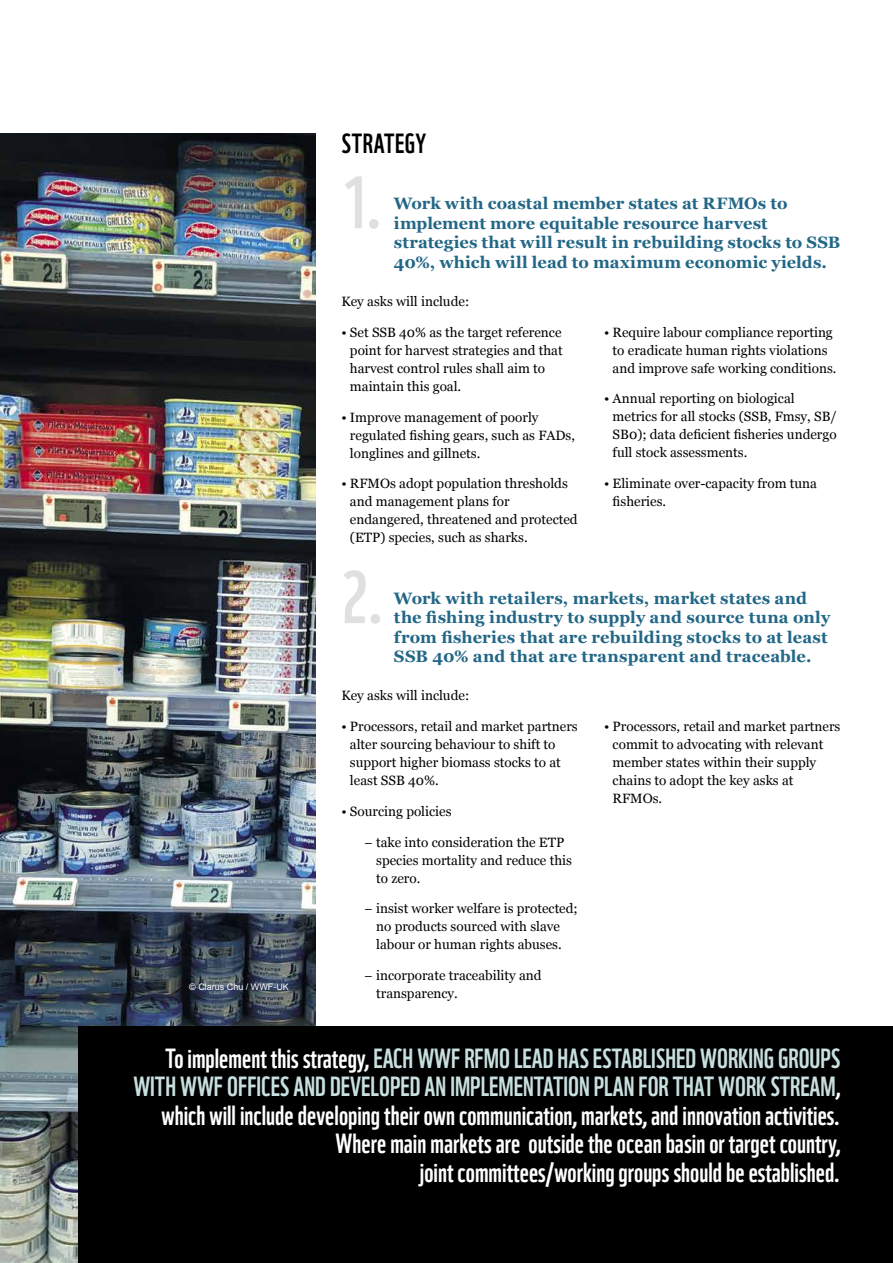
<style>
.page{position:relative;width:893px;height:1263px;background:#fff}
.page>*{position:absolute;margin:0;border:0;box-sizing:border-box;transform-origin:0 0}
.t1{font:72px "WWF";color:#e0e0e0}
.t2{font:27px/28.5px "WWF";color:#fff;text-align:right}
.t3{font:27px "WWF";letter-spacing:.02em;color:#000}
.t4{font:700 16.5px/19.5px "Georgia";letter-spacing:.01em;color:#236787}
.t5{font:13.5px/18px "Georgia";color:#000}
.t6{font:9px "Arial";color:#fff}
.s1{color:#c7dfde}
</style>
<div class="page">
<img style="left:0;top:134px;width:315px;height:1129px">
<div style="left:79px;top:1026px;width:814px;height:237px;background:#000"></div>
<h2 class="t3" style="left:341px;top:122px;width:86px">STRATEGY</h2>
<h1 class="t1" style="left:341px;top:146px;width:43px">1.</h1>
<p class="t4" style="left:394px;top:193px;width:448px">Work with coastal member states at RFMOs to implement more equitable resource harvest strategies that will result in rebuilding stocks to SSB 40%, which will lead to maximum economic yields.</p>
<p class="t5" style="left:341px;top:291px;width:129px">Key asks will include:</p>
<p class="t5" style="left:350px;top:323px;width:214px;text-indent:-9px">• Set SSB 40% as the target reference point for harvest strategies and that harvest control rules shall aim to maintain this goal.</p>
<p class="t5" style="left:350px;top:407px;width:227px;text-indent:-9px">• Improve management of poorly regulated fishing gears, such as FADs, longlines and gillnets.</p>
<p class="t5" style="left:350px;top:474px;width:229px;text-indent:-9px">• RFMOs adopt population thresholds and management plans for endangered, threatened and protected (ETP) species, such as sharks.</p>
<p class="t5" style="left:613px;top:322px;width:225px;text-indent:-9px">• Require labour compliance reporting to eradicate human rights violations and improve safe working conditions.</p>
<p class="t5" style="left:613px;top:389px;width:226px;text-indent:-9px">• Annual reporting on biological metrics for all stocks (SSB, Fmsy, SB/ SB0); data deficient fisheries undergo full stock assessments.</p>
<p class="t5" style="left:613px;top:474px;width:206px;text-indent:-9px">• Eliminate over-capacity from tuna fisheries.</p>
<h1 class="t1" style="left:341px;top:541px;width:45px">2.</h1>
<p class="t4" style="left:394px;top:587px;width:438px">Work with retailers, markets, market states and the fishing industry to supply and source tuna only from fisheries that are rebuilding stocks to at least SSB 40% and that are transparent and traceable.</p>
<p class="t6" style="left:189px;top:980px;width:101px">© Clarus Chu / WWF-UK</p>
<p class="t5" style="left:341px;top:686px;width:129px">Key asks will include:</p>
<p class="t5" style="left:350px;top:717px;width:229px;text-indent:-9px">• Processors, retail and market partners alter sourcing behaviour to shift to support higher biomass stocks to at least SSB 40%.</p>
<p class="t5" style="left:341px;top:801px;width:112px">• Sourcing policies</p>
<p class="t5" style="left:376px;top:832px;width:197px;text-indent:-12px">− take into consideration the ETP species mortality and reduce this to zero.</p>
<p class="t5" style="left:364px;top:899px;width:215px;text-align:center">− insist worker welfare is protected; no products sourced with slave labour or human rights abuses.</p>
<p class="t5" style="left:376px;top:966px;width:167px;text-indent:-12px">− incorporate traceability and transparency.</p>
<p class="t5" style="left:613px;top:717px;width:229px;text-indent:-9px">• Processors, retail and market partners commit to advocating with relevant member states within their supply chains to adopt the key asks at<br>RFMOs.</p>
<p class="t2" style="left:133px;top:1041px;width:709px">To implement this strategy, <span class="s1">EACH WWF RFMO LEAD HAS ESTABLISHED WORKING GROUPS WITH WWF OFFICES AND DEVELOPED AN IMPLEMENTATION PLAN FOR THAT WORK STREAM</span>, which will include developing their own communication, markets, and innovation activities.<br>Where main markets are outside the ocean basin or target country,<br>joint committees/working groups should be established.</p>
</div>
